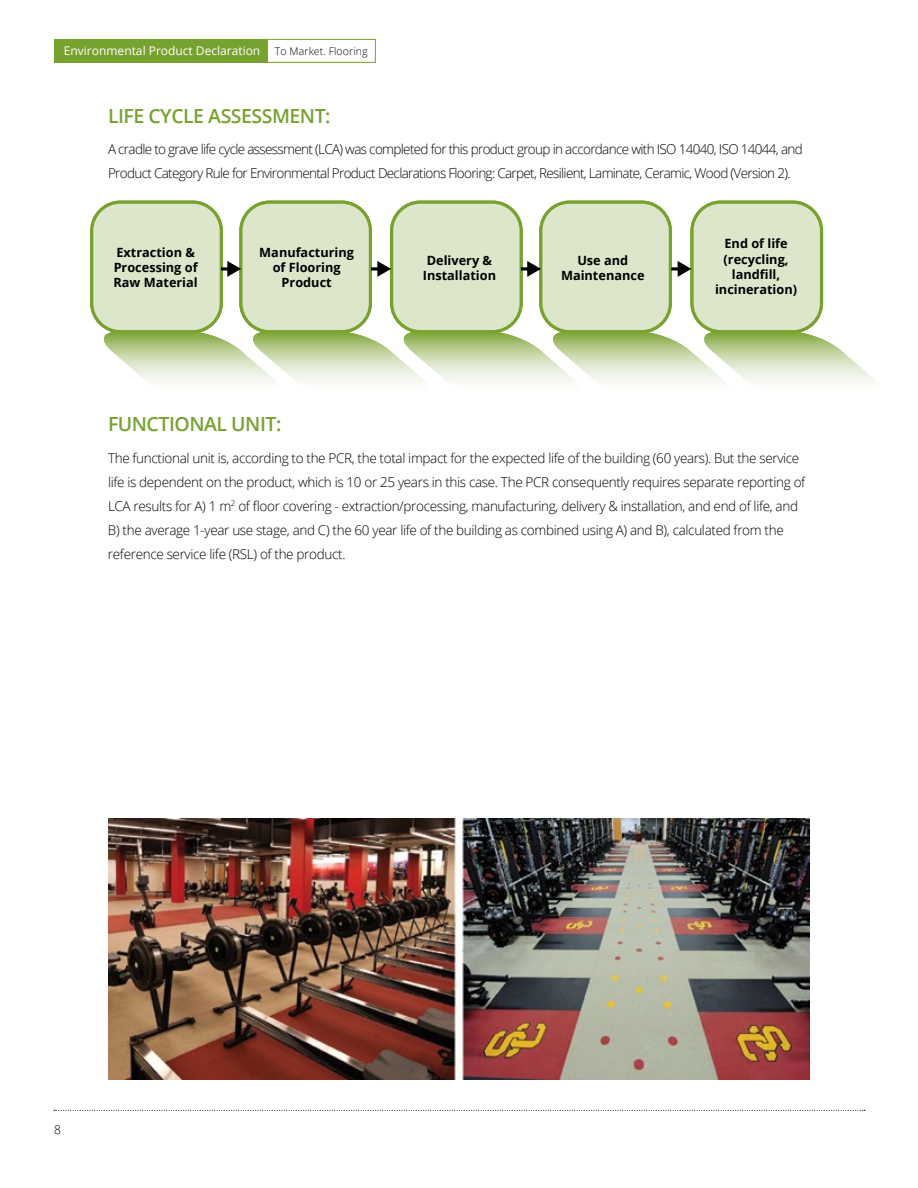
<style>
.page{position:relative;width:918px;height:1188px;background:#fff}
.page>*{position:absolute;margin:0;border:0;box-sizing:border-box;transform-origin:0 0}
.t1{font:600 19.5px "Open Sans";letter-spacing:-.025em;color:#78a22f}
.t2{font:300 13.5px/24px "Open Sans";letter-spacing:-.025em;color:#000}
.t3{font:300 13.5px/24px "Open Sans";letter-spacing:-.05em;color:#000}
.t4{font:700 12.75px/15.3px "Open Sans";color:#000;text-align:center}
.t5{font:12px "Open Sans";color:#fff}
.t6{font:300 12px "Open Sans";color:#000}
.s1{font-weight:300;font-size:10.5px;color:#000}
</style>
<div class="page">
<svg style="left:54px;top:1110px;width:811px;height:1px"></svg>
<div style="left:265px;top:39px;width:111px;height:24px;background:#fff;border:1px solid #78a22f"></div>
<div style="left:54px;top:39px;width:214px;height:24px;background:#78a22f"></div>
<div style="left:92px;top:202px;width:129px;height:130px;background:#dce6ca;border-radius:29px"></div>
<div style="left:90px;top:201px;width:133px;height:132px;border:3px solid #78a22f;border-radius:29px"></div>
<div style="left:241px;top:202px;width:129px;height:130px;background:#dce6ca;border-radius:29px"></div>
<div style="left:239px;top:201px;width:133px;height:132px;border:3px solid #78a22f;border-radius:29px"></div>
<div style="left:392px;top:202px;width:129px;height:130px;background:#dce6ca;border-radius:29px"></div>
<div style="left:390px;top:201px;width:133px;height:132px;border:3px solid #78a22f;border-radius:29px"></div>
<div style="left:541px;top:202px;width:129px;height:130px;background:#dce6ca;border-radius:29px"></div>
<div style="left:539px;top:201px;width:133px;height:132px;border:3px solid #78a22f;border-radius:29px"></div>
<div style="left:692px;top:202px;width:130px;height:130px;background:#dce6ca;border-radius:29px"></div>
<div style="left:690px;top:201px;width:133px;height:132px;border:3px solid #78a22f;border-radius:29px"></div>
<svg style="left:103px;top:332px;width:773px;height:50px"></svg>
<svg style="left:221px;top:261px;width:20px;height:16px"></svg>
<svg style="left:371px;top:261px;width:20px;height:16px"></svg>
<svg style="left:521px;top:261px;width:20px;height:16px"></svg>
<svg style="left:671px;top:261px;width:20px;height:16px"></svg>
<img style="left:108px;top:819px;width:702px;height:261px">
<p class="t5" style="left:64px;top:42px;width:305px">Environmental Product Declaration <span class="s1">To Market. Flooring</span></p>
<h1 class="t1" style="left:108px;top:102px;width:224px">LIFE CYCLE ASSESSMENT:</h1>
<p class="t3" style="left:108px;top:136px;width:696px">A cradle to grave life cycle assessment (LCA) was completed for this product group in accordance with ISO 14040, ISO 14044, and<br>Product Category Rule for Environmental Product Declarations Flooring: Carpet, Resilient, Laminate, Ceramic, Wood (Version 2).</p>
<p class="t4" style="left:114px;top:244px;width:86px;text-align:left">Extraction &amp;<br>Processing of<br>Raw Material</p>
<p class="t4" style="left:259px;top:244px;width:96px">Manufacturing of Flooring<br>Product</p>
<p class="t4" style="left:561px;top:252px;width:85px">Use and<br>Maintenance</p>
<p class="t4" style="left:423px;top:252px;width:75px">Delivery &amp;<br>Installation</p>
<p class="t4" style="left:715px;top:236px;width:84px">End of life (recycling, landfill, incineration)</p>
<h1 class="t1" style="left:108px;top:411px;width:175px">FUNCTIONAL UNIT:</h1>
<p class="t2" style="left:108px;top:445px;width:699px">The functional unit is, according to the PCR, the total impact for the expected life of the building (60 years). But the service life is dependent on the product, which is 10 or 25 years in this case. The PCR consequently requires separate reporting of LCA results for A) 1 m<sup>2</sup> of floor covering - extraction/processing, manufacturing, delivery &amp; installation, and end of life, and B) the average 1-year use stage, and C) the 60 year life of the building as combined using A) and B), calculated from the reference service life (RSL) of the product.</p>
<p class="t6" style="left:54px;top:1121px;width:8px">8</p>
</div>
